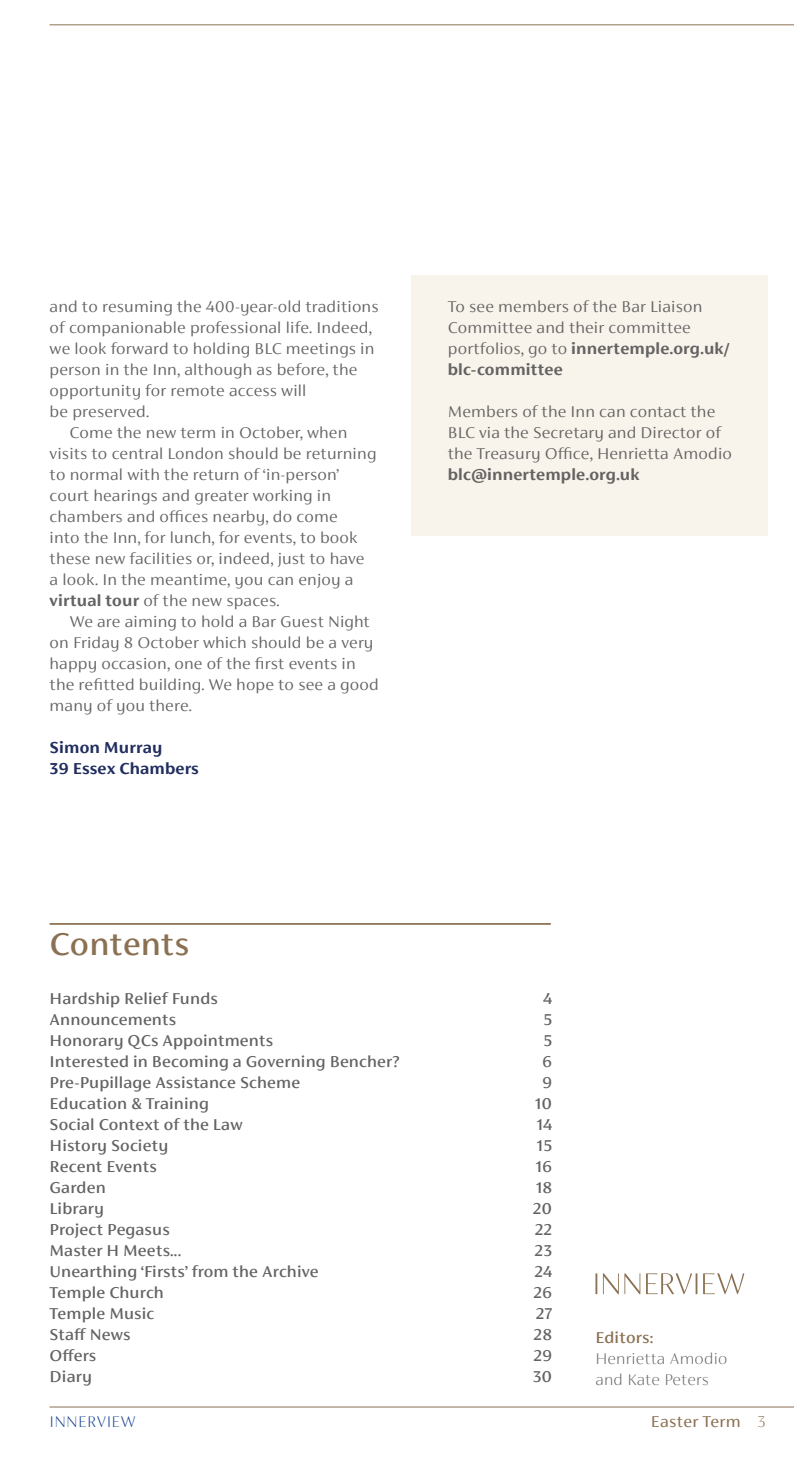
<style>
.page{position:relative;width:794px;height:1474px;background:#fff}
.page>*{position:absolute;margin:0;border:0;box-sizing:border-box;transform-origin:0 0}
.t1{font:500 35px "FS Siena";letter-spacing:.01em;color:#8b7153}
.Text_9_12_light_inde{font:300 17.5px/21px "FS Siena";letter-spacing:.01em;color:#646363}
.NiN_10_Text_no_ident{font:500 17.5px "FS Siena";letter-spacing:.01em;color:#646363}
.Text_first_para_9_12{font:300 17.5px/21px "FS Siena";letter-spacing:.01em;color:#646363}
.Diary_Bronze_Bencher{font:100 17.5px/21px "FS Siena";letter-spacing:.01em;color:#646363}
.NiN_8_5text{font:700 17.5px "FS Siena";letter-spacing:.01em;color:#212d5e}
.t2{font:17.5px "FS Siena";letter-spacing:.02em;color:#8b7153}
.t3{font:100 17.5px "FS Siena";letter-spacing:.02em;color:#164194}
.s1{font-weight:700}
.s2{font-weight:500;color:#8b7153}
.s3{font-weight:100}
</style>
<div class="page">
<hr style="left:50px;top:1406px;width:744px;height:1px;background:#8b7153">
<hr style="left:50px;top:24px;width:744px;height:1px;background:#8b7153">
<div style="left:412px;top:276px;width:356px;height:260px;background:#f9f4eb"></div>
<svg style="left:595px;top:1273px;width:149px;height:21px"></svg>
<hr style="left:50px;top:923px;width:501px;height:1px;background:#8b7153">
<p class="Text_9_12_light_inde" style="left:50px;top:295px;width:330px">and to resuming the 400-year-old traditions of companionable professional life. Indeed, we look forward to holding BLC meetings in person in the Inn, although as before, the opportunity for remote access will<br>be preserved.</p>
<p class="Text_9_12_light_inde" style="left:50px;top:421px;width:328px;text-indent:20px">Come the new term in October, when visits to central London should be returning to normal with the return of ‘in-person’ court hearings and greater working in chambers and offices nearby, do come<br>into the Inn, for lunch, for events, to book these new facilities or, indeed, just to have a look. In the meantime, you can enjoy a <span class="s1">virtual tour</span> of the new spaces.</p>
<p class="Text_9_12_light_inde" style="left:50px;top:610px;width:331px;text-indent:20px">We are aiming to hold a Bar Guest Night on Friday 8 October which should be a very happy occasion, one of the first events in the refitted building. We hope to see a good many of you there.</p>
<p class="NiN_8_5text" style="left:50px;top:737px;width:114px">Simon Murray</p>
<p class="NiN_8_5text" style="left:50px;top:758px;width:151px">39 Essex Chambers</p>
<p class="t1" style="left:50px;top:924px;width:141px">Contents</p>
<p class="Text_first_para_9_12" style="left:448px;top:295px;width:283px">To see members of the Bar Liaison<br>Committee and their committee portfolios, go to <span class="s1">innertemple.org.uk/ blc-committee</span></p>
<p class="Text_first_para_9_12" style="left:448px;top:400px;width:286px">Members of the Inn can contact the BLC via the Secretary and Director of the Treasury Office, Henrietta Amodio <span class="s1">blc@innertemple.org.uk</span></p>
<p class="NiN_10_Text_no_ident" style="left:50px;top:988px;width:170px">Hardship Relief Funds</p>
<p class="NiN_10_Text_no_ident" style="left:543px;top:988px;width:11px">4</p>
<p class="NiN_10_Text_no_ident" style="left:50px;top:1009px;width:128px">Announcements</p>
<p class="NiN_10_Text_no_ident" style="left:543px;top:1009px;width:10px">5</p>
<p class="NiN_10_Text_no_ident" style="left:50px;top:1030px;width:225px">Honorary QCs Appointments</p>
<p class="NiN_10_Text_no_ident" style="left:543px;top:1030px;width:10px">5</p>
<p class="NiN_10_Text_no_ident" style="left:50px;top:1051px;width:351px">Interested in Becoming a Governing Bencher?</p>
<p class="NiN_10_Text_no_ident" style="left:542px;top:1051px;width:11px">6</p>
<p class="NiN_10_Text_no_ident" style="left:50px;top:1072px;width:252px">Pre-Pupillage Assistance Scheme</p>
<p class="NiN_10_Text_no_ident" style="left:542px;top:1072px;width:11px">9</p>
<p class="NiN_10_Text_no_ident" style="left:50px;top:1093px;width:161px">Education &amp; Training</p>
<p class="NiN_10_Text_no_ident" style="left:535px;top:1093px;width:19px">10</p>
<p class="NiN_10_Text_no_ident" style="left:50px;top:1114px;width:194px">Social Context of the Law</p>
<p class="NiN_10_Text_no_ident" style="left:536px;top:1114px;width:17px">14</p>
<p class="NiN_10_Text_no_ident" style="left:50px;top:1135px;width:120px">History Society</p>
<p class="NiN_10_Text_no_ident" style="left:536px;top:1135px;width:17px">15</p>
<p class="NiN_10_Text_no_ident" style="left:50px;top:1156px;width:109px">Recent Events</p>
<p class="NiN_10_Text_no_ident" style="left:535px;top:1156px;width:18px">16</p>
<p class="NiN_10_Text_no_ident" style="left:50px;top:1177px;width:58px">Garden</p>
<p class="NiN_10_Text_no_ident" style="left:535px;top:1177px;width:18px">18</p>
<p class="NiN_10_Text_no_ident" style="left:50px;top:1198px;width:56px">Library</p>
<p class="NiN_10_Text_no_ident" style="left:533px;top:1198px;width:21px">20</p>
<p class="NiN_10_Text_no_ident" style="left:50px;top:1219px;width:122px">Project Pegasus</p>
<p class="NiN_10_Text_no_ident" style="left:535px;top:1219px;width:19px">22</p>
<p class="NiN_10_Text_no_ident" style="left:50px;top:1240px;width:133px">Master H Meets...</p>
<p class="NiN_10_Text_no_ident" style="left:534px;top:1240px;width:19px">23</p>
<p class="NiN_10_Text_no_ident" style="left:50px;top:1261px;width:271px">Unearthing ‘Firsts’ from the Archive</p>
<p class="NiN_10_Text_no_ident" style="left:534px;top:1261px;width:19px">24</p>
<p class="NiN_10_Text_no_ident" style="left:50px;top:1282px;width:116px">Temple Church</p>
<p class="NiN_10_Text_no_ident" style="left:533px;top:1282px;width:20px">26</p>
<p class="NiN_10_Text_no_ident" style="left:50px;top:1303px;width:106px">Temple Music</p>
<p class="NiN_10_Text_no_ident" style="left:536px;top:1303px;width:18px">27</p>
<p class="NiN_10_Text_no_ident" style="left:50px;top:1324px;width:82px">Staff News</p>
<p class="NiN_10_Text_no_ident" style="left:533px;top:1324px;width:20px">28</p>
<p class="NiN_10_Text_no_ident" style="left:50px;top:1345px;width:48px">Offers</p>
<p class="NiN_10_Text_no_ident" style="left:533px;top:1345px;width:20px">29</p>
<p class="NiN_10_Text_no_ident" style="left:50px;top:1366px;width:44px">Diary</p>
<p class="NiN_10_Text_no_ident" style="left:533px;top:1366px;width:21px">30</p>
<p class="Diary_Bronze_Bencher" style="left:595px;top:1326px;width:133px"><span class="s2">Editors:<br></span>Henrietta Amodio and Kate Peters</p>
<p class="t3" style="left:50px;top:1412px;width:87px">INNERVIEW</p>
<p class="t2" style="left:651px;top:1412px;width:116px">Easter Term <span class="s3">3</span></p>
</div>
